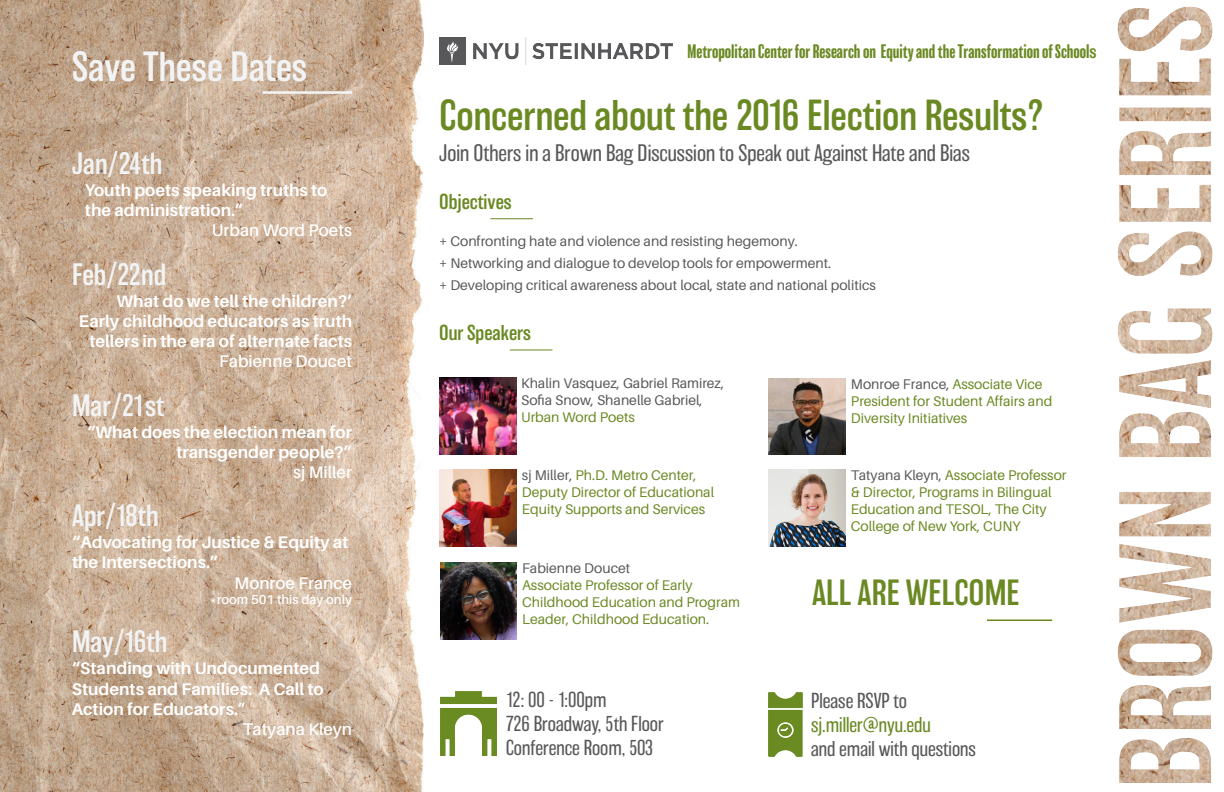
<style>
.page{position:relative;width:1224px;height:792px;background:#fff}
.page>*{position:absolute;margin:0;border:0;box-sizing:border-box;transform-origin:0 0}
.t1{font:300 40px "Balboa";color:#6a8922}
.t2{font:300 38.9px "Balboa";color:#f2f3f4}
.t3{font:300 33.6px "Balboa";color:#6a8922}
.t4{font:300 28.5px "Balboa";color:#f2f3f4}
.t5{font:200 22px "Balboa";color:#58585a}
.t6{font:200 20px "Balboa";color:#58585a}
.t7{font:300 20px "Balboa";color:#6a8922}
.t8{font:200 20px "Balboa";color:#6a8922}
.t9{font:condensed 18px "Balboa";color:#6a8922}
.t10{font:700 16.8px/20.2px "Aileron";color:#fff}
.t11{font:600 16.8px "Aileron";color:#fff}
.t12{font:14px/17px "Aileron";color:#6a8922}
.t13{font:14px/17px "Aileron";color:#58585a}
.t14{font:600 13px "Aileron";color:#fff}
.s1{font-weight:600}
.s2{font-weight:300;font-stretch:normal}
.s3{color:#58585a}
</style>
<div class="page">
<img style="left:0;top:0;width:424px;height:792px">
<img style="left:1117px;top:6px;width:96px;height:777px">
<img style="left:439px;top:38px;width:233px;height:27px">
<hr style="left:263px;top:91px;width:89px;height:3px;background:#f2f3f4">
<hr style="left:490px;top:218px;width:43px;height:1px;background:#6a8922">
<img style="left:439px;top:377px;width:77px;height:77px">
<img style="left:439px;top:469px;width:78px;height:78px">
<img style="left:769px;top:378px;width:77px;height:76px">
<img style="left:769px;top:469px;width:77px;height:77px">
<hr style="left:987px;top:619px;width:65px;height:2px;background:#6a8922">
<img style="left:440px;top:691px;width:56px;height:65px">
<img style="left:440px;top:563px;width:77px;height:77px">
<hr style="left:510px;top:349px;width:43px;height:1px;background:#6a8922">
<img style="left:769px;top:693px;width:34px;height:63px">
<p class="t2" style="left:72px;top:46px;width:237px">Save These Dates</p>
<p class="t4" style="left:72px;top:148px;width:92px">Jan/24th</p>
<p class="t10" style="left:85px;top:180px;width:244px">Youth poets speaking truths to the administration.”</p>
<p class="t11" style="left:212px;top:221px;width:142px">Urban Word Poets</p>
<p class="t4" style="left:72px;top:259px;width:96px">Feb/22nd</p>
<p class="t10" style="left:117px;top:291px;width:237px">What do we tell the children?’</p>
<p class="t10" style="left:79px;top:311px;width:275px;text-align:right">Early childhood educators as truth tellers in the era of alternate facts</p>
<p class="t11" style="left:219px;top:352px;width:135px">Fabienne Doucet</p>
<p class="t4" style="left:72px;top:390px;width:94px">Mar/21st</p>
<p class="t10" style="left:87px;top:422px;width:266px;text-align:right">“What does the election mean for transgender people?”</p>
<p class="t11" style="left:293px;top:463px;width:60px">sj Miller</p>
<p class="t4" style="left:72px;top:501px;width:88px">Apr/18th</p>
<p class="t10" style="left:72px;top:532px;width:278px">“Advocating for Justice &amp; Equity at the Intersections.”</p>
<p class="t11" style="left:235px;top:574px;width:119px">Monroe France</p>
<p class="t14" style="left:210px;top:593px;width:144px">*room 501 this day only</p>
<p class="t4" style="left:72px;top:627px;width:97px">May/16th</p>
<p class="t10" style="left:72px;top:659px;width:253px">“Standing with Undocumented<br>Students and Families: A Call to<br>Action for Educators.<span class="s1">”</span></p>
<p class="t11" style="left:243px;top:720px;width:111px">Tatyana Kleyn</p>
<p class="t9" style="left:687px;top:42px;width:411px">Metropolitan Center for Research on Equity and the Transformation of School<span class="s2">s</span></p>
<p class="t1" style="left:439px;top:94px;width:607px">Concerned about the 2016 Election Results?</p>
<p class="t5" style="left:439px;top:141px;width:532px">Join Others in a Brown Bag Discussion to Speak out Against Hate and Bias</p>
<p class="t7" style="left:439px;top:191px;width:74px">Objectives</p>
<p class="t13" style="left:439px;top:233px;width:360px">+ Confronting hate and violence and resisting hegemony.</p>
<p class="t13" style="left:439px;top:255px;width:393px">+ Networking and dialogue to develop tools for empowerment.</p>
<p class="t13" style="left:439px;top:277px;width:438px">+ Developing critical awareness about local, state and national politics</p>
<p class="t7" style="left:439px;top:322px;width:93px">Our Speakers</p>
<p class="t13" style="left:521px;top:375px;width:205px">Khalin Vasquez, Gabriel Ramirez,<br>Sofia Snow, Shanelle Gabriel,</p>
<p class="t12" style="left:521px;top:409px;width:115px">Urban Word Poets</p>
<p class="t12" style="left:522px;top:467px;width:176px"><span class="s3">sj Miller,</span> Ph.D. Metro Center,</p>
<p class="t12" style="left:522px;top:484px;width:194px">Deputy Director of Educational<br>Equity Supports and Services</p>
<p class="t13" style="left:522px;top:560px;width:110px">Fabienne Doucet</p>
<p class="t12" style="left:522px;top:577px;width:220px">Associate Professor of Early<br>Childhood Education and Program<br>Leader, Childhood Education.</p>
<p class="t6" style="left:506px;top:689px;width:103px">12: 00 - 1:00pm</p>
<p class="t6" style="left:506px;top:713px;width:159px">726 Broadway, 5th Floor</p>
<p class="t6" style="left:506px;top:737px;width:149px">Conference Room, 503</p>
<p class="t12" style="left:851px;top:376px;width:203px"><span class="s3">Monroe France,</span> Associate Vice<br>President for Student Affairs and<br>Diversity Initiatives</p>
<p class="t12" style="left:851px;top:467px;width:217px"><span class="s3">Tatyana Kleyn,</span> Associate Professor &amp; Director, Programs in Bilingual<br>Education and TESOL, The City<br>College of New York, CUNY</p>
<p class="t3" style="left:812px;top:575px;width:209px">ALL ARE WELCOME</p>
<p class="t6" style="left:811px;top:690px;width:97px">Please RSVP to</p>
<p class="t8" style="left:811px;top:714px;width:121px">sj.miller@nyu.edu</p>
<p class="t6" style="left:811px;top:738px;width:166px">and email with questions</p>
</div>
